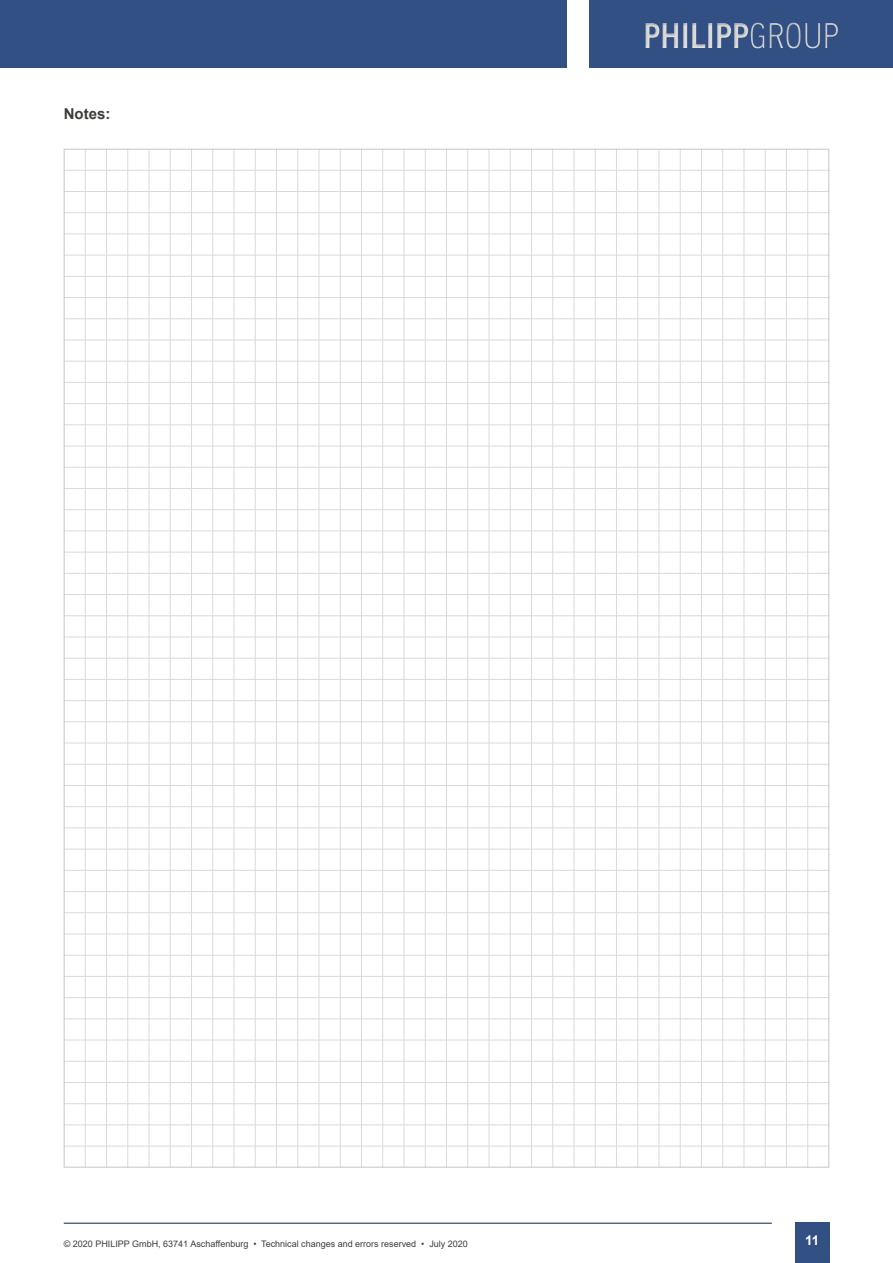
<style>
.page{position:relative;width:893px;height:1263px;background:#fff}
.page>*{position:absolute;margin:0;border:0;box-sizing:border-box;transform-origin:0 0}
.t1{font:700 36px "CA Normal";color:#dbdbdb}
.t2{font:700 15px "Arial";color:#3c3c3b}
.t3{font:700 13.5px "Arial";color:#fff}
.t4{font:9px "Arial";color:#3c3c3b}
.s1{font-weight:300}
</style>
<div class="page">
<div style="left:0;top:0;width:566px;height:68px;background:#325084"></div>
<div style="left:590px;top:0;width:303px;height:68px;background:#325084"></div>
<div style="left:795px;top:1222px;width:34px;height:41px;background:#325084"></div>
<hr style="left:64px;top:1222px;width:708px;height:2px;background:#325084">
<div style="left:642px;top:19px;width:197px;height:30px;background:#000;opacity:.75"></div>
<hr style="left:807px;top:149px;width:1px;height:1018px;background:#dadada">
<hr style="left:786px;top:149px;width:1px;height:1018px;background:#dadada">
<hr style="left:765px;top:149px;width:1px;height:1018px;background:#dadada">
<hr style="left:744px;top:149px;width:1px;height:1018px;background:#dadada">
<hr style="left:722px;top:149px;width:1px;height:1018px;background:#dadada">
<hr style="left:701px;top:149px;width:1px;height:1018px;background:#dadada">
<hr style="left:680px;top:149px;width:1px;height:1018px;background:#dadada">
<hr style="left:659px;top:149px;width:1px;height:1018px;background:#dadada">
<hr style="left:637px;top:149px;width:1px;height:1018px;background:#dadada">
<hr style="left:616px;top:149px;width:1px;height:1018px;background:#dadada">
<hr style="left:595px;top:149px;width:1px;height:1018px;background:#dadada">
<hr style="left:574px;top:149px;width:1px;height:1018px;background:#dadada">
<hr style="left:552px;top:149px;width:1px;height:1018px;background:#dadada">
<hr style="left:531px;top:149px;width:1px;height:1018px;background:#dadada">
<hr style="left:510px;top:149px;width:1px;height:1018px;background:#dadada">
<hr style="left:489px;top:149px;width:1px;height:1018px;background:#dadada">
<hr style="left:467px;top:149px;width:1px;height:1018px;background:#dadada">
<hr style="left:446px;top:149px;width:1px;height:1018px;background:#dadada">
<hr style="left:425px;top:149px;width:1px;height:1018px;background:#dadada">
<hr style="left:404px;top:149px;width:1px;height:1018px;background:#dadada">
<hr style="left:382px;top:149px;width:1px;height:1018px;background:#dadada">
<hr style="left:361px;top:149px;width:1px;height:1018px;background:#dadada">
<hr style="left:340px;top:149px;width:1px;height:1018px;background:#dadada">
<hr style="left:319px;top:149px;width:1px;height:1018px;background:#dadada">
<hr style="left:297px;top:149px;width:1px;height:1018px;background:#dadada">
<hr style="left:276px;top:149px;width:1px;height:1018px;background:#dadada">
<hr style="left:255px;top:149px;width:1px;height:1018px;background:#dadada">
<hr style="left:234px;top:149px;width:1px;height:1018px;background:#dadada">
<hr style="left:212px;top:149px;width:1px;height:1018px;background:#dadada">
<hr style="left:191px;top:149px;width:1px;height:1018px;background:#dadada">
<hr style="left:170px;top:149px;width:1px;height:1018px;background:#dadada">
<hr style="left:149px;top:149px;width:1px;height:1018px;background:#dadada">
<hr style="left:127px;top:149px;width:1px;height:1018px;background:#dadada">
<hr style="left:106px;top:149px;width:1px;height:1018px;background:#dadada">
<hr style="left:85px;top:149px;width:1px;height:1018px;background:#dadada">
<hr style="left:64px;top:1146px;width:765px;height:1px;background:#dadada">
<hr style="left:64px;top:1125px;width:765px;height:1px;background:#dadada">
<hr style="left:64px;top:1103px;width:765px;height:1px;background:#dadada">
<hr style="left:64px;top:1082px;width:765px;height:1px;background:#dadada">
<hr style="left:64px;top:1061px;width:765px;height:1px;background:#dadada">
<hr style="left:64px;top:1040px;width:765px;height:1px;background:#dadada">
<hr style="left:64px;top:1018px;width:765px;height:1px;background:#dadada">
<hr style="left:64px;top:997px;width:765px;height:1px;background:#dadada">
<hr style="left:64px;top:976px;width:765px;height:1px;background:#dadada">
<hr style="left:64px;top:955px;width:765px;height:1px;background:#dadada">
<hr style="left:64px;top:934px;width:765px;height:1px;background:#dadada">
<hr style="left:64px;top:912px;width:765px;height:1px;background:#dadada">
<hr style="left:64px;top:891px;width:765px;height:1px;background:#dadada">
<hr style="left:64px;top:870px;width:765px;height:1px;background:#dadada">
<hr style="left:64px;top:849px;width:765px;height:1px;background:#dadada">
<hr style="left:64px;top:828px;width:765px;height:1px;background:#dadada">
<hr style="left:64px;top:806px;width:765px;height:1px;background:#dadada">
<hr style="left:64px;top:785px;width:765px;height:1px;background:#dadada">
<hr style="left:64px;top:764px;width:765px;height:1px;background:#dadada">
<hr style="left:64px;top:743px;width:765px;height:1px;background:#dadada">
<hr style="left:64px;top:721px;width:765px;height:1px;background:#dadada">
<hr style="left:64px;top:700px;width:765px;height:1px;background:#dadada">
<hr style="left:64px;top:679px;width:765px;height:1px;background:#dadada">
<hr style="left:64px;top:658px;width:765px;height:1px;background:#dadada">
<hr style="left:64px;top:637px;width:765px;height:1px;background:#dadada">
<hr style="left:64px;top:615px;width:765px;height:1px;background:#dadada">
<hr style="left:64px;top:594px;width:765px;height:1px;background:#dadada">
<hr style="left:64px;top:573px;width:765px;height:1px;background:#dadada">
<hr style="left:64px;top:552px;width:765px;height:1px;background:#dadada">
<hr style="left:64px;top:531px;width:765px;height:1px;background:#dadada">
<hr style="left:64px;top:509px;width:765px;height:1px;background:#dadada">
<hr style="left:64px;top:488px;width:765px;height:1px;background:#dadada">
<hr style="left:64px;top:467px;width:765px;height:1px;background:#dadada">
<hr style="left:64px;top:446px;width:765px;height:1px;background:#dadada">
<hr style="left:64px;top:425px;width:765px;height:1px;background:#dadada">
<hr style="left:64px;top:403px;width:765px;height:1px;background:#dadada">
<hr style="left:64px;top:382px;width:765px;height:1px;background:#dadada">
<hr style="left:64px;top:361px;width:765px;height:1px;background:#dadada">
<hr style="left:64px;top:340px;width:765px;height:1px;background:#dadada">
<hr style="left:64px;top:318px;width:765px;height:1px;background:#dadada">
<hr style="left:64px;top:297px;width:765px;height:1px;background:#dadada">
<hr style="left:64px;top:276px;width:765px;height:1px;background:#dadada">
<hr style="left:64px;top:255px;width:765px;height:1px;background:#dadada">
<hr style="left:64px;top:234px;width:765px;height:1px;background:#dadada">
<hr style="left:64px;top:212px;width:765px;height:1px;background:#dadada">
<hr style="left:64px;top:191px;width:765px;height:1px;background:#dadada">
<hr style="left:64px;top:170px;width:765px;height:1px;background:#dadada">
<hr style="left:828px;top:149px;width:1px;height:1018px;background:#c6c6c6">
<hr style="left:64px;top:149px;width:765px;height:1px;background:#c6c6c6">
<hr style="left:64px;top:1167px;width:765px;height:1px;background:#c6c6c6">
<hr style="left:64px;top:149px;width:1px;height:1018px;background:#c6c6c6">
<h2 class="t2" style="left:64px;top:103px;width:48px">Notes:</h2>
<h1 class="t1" style="left:643px;top:10px;width:198px">PHILIPP<span class="s1">GROUP</span></h1>
<p class="t4" style="left:64px;top:1237px;width:406px">© 2020 PHILIPP GmbH, 63741 Aschaffenburg • Technical changes and errors reserved • July 2020</p>
<h3 class="t3" style="left:805px;top:1231px;width:16px">11</h3>
</div>
